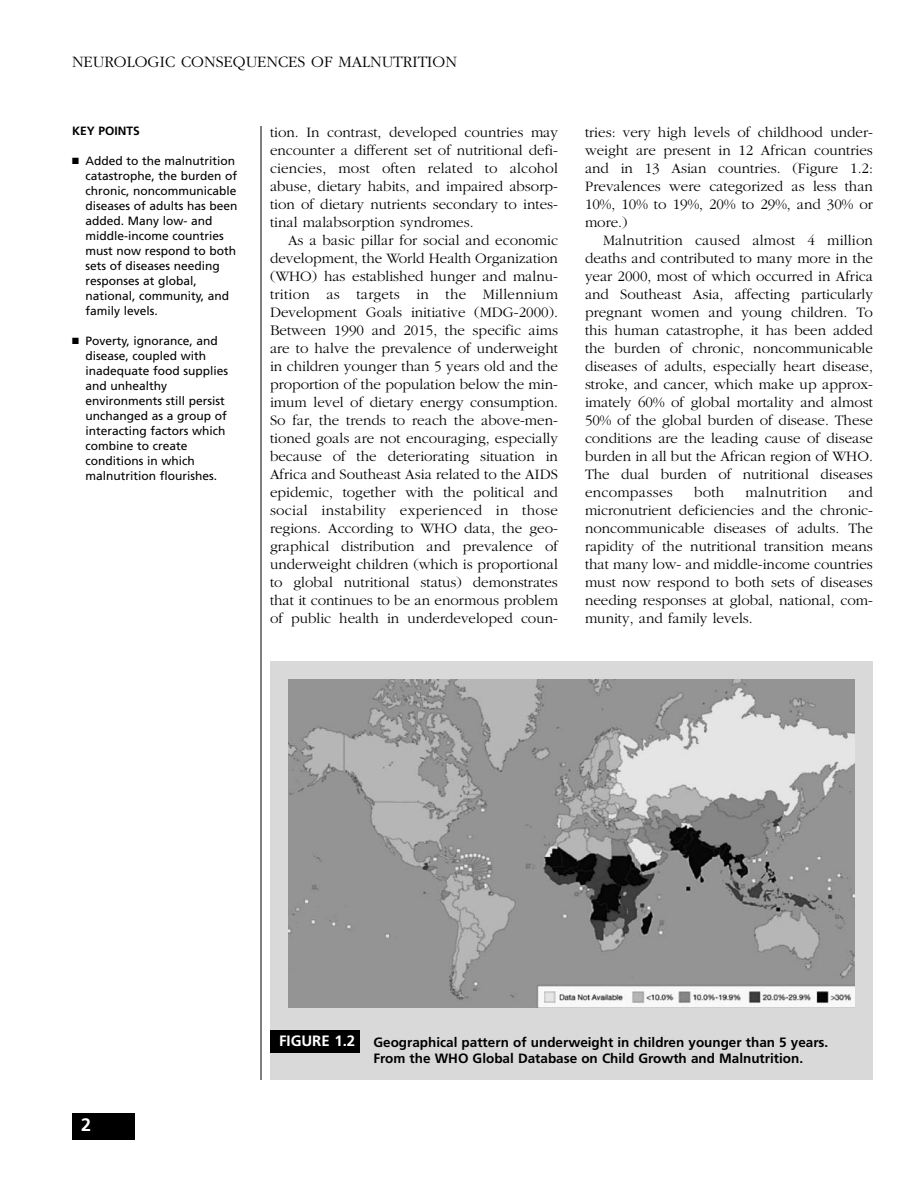
<style>
.page{position:relative;width:918px;height:1188px;background:#fff}
.page>*{position:absolute;margin:0;border:0;box-sizing:border-box;transform-origin:0 0}
.t1{font:700 18px "Frutiger";color:#fff}
.t2{font:300 16.5px "Garamond";color:#000}
.t3{font:300 15px/18px "Garamond";color:#000;text-align:justify}
.t4{font:300 15px "Garamond";letter-spacing:.02em;color:#000}
.t5{font:700 15px "Frutiger";color:#fff}
.t6{font:700 13.5px/16.5px "Frutiger";color:#000}
.t7{font:12px/15px "Frutiger";color:#000}
.t8{font:700 12px "Frutiger";color:#000}
</style>
<div class="page">
<hr style="left:261px;top:126px;width:1px;height:954px;background:#000">
<div style="left:72px;top:1113px;width:63px;height:27px;background:#000"></div>
<div style="left:270px;top:662px;width:603px;height:418px;background:#d9d9d9"></div>
<div style="left:270px;top:1030px;width:90px;height:23px;background:#000"></div>
<img style="left:288px;top:680px;width:567px;height:328px">
<p class="t2" style="left:72px;top:55px;width:386px">NEUROLOGIC CONSEQUENCES OF MALNUTRITION</p>
<p class="t8" style="left:72px;top:126px;width:69px">KEY POINTS</p>
<p class="t7" style="left:86px;top:154px;width:154px;text-indent:-14px">■ Added to the malnutrition catastrophe, the burden of chronic, noncommunicable diseases of adults has been added. Many low- and middle-income countries must now respond to both sets of diseases needing responses at global, national, community, and family levels.</p>
<p class="t7" style="left:86px;top:334px;width:144px;text-indent:-14px">■ Poverty, ignorance, and disease, coupled with inadequate food supplies and unhealthy environments still persist unchanged as a group of interacting factors which combine to create conditions in which malnutrition flourishes.</p>
<p class="t3" style="left:270px;top:124px;width:290px">tion. In contrast, developed countries may encounter a different set of nutritional defi&shy;ciencies, most often related to alcohol abuse, dietary habits, and impaired absorp&shy;tion of dietary nutrients secondary to intes&shy;tinal malabsorption syndromes.</p>
<p class="t3" style="left:270px;top:232px;width:290px;text-indent:18px">As a basic pillar for social and economic development, the World Health Organization (WHO) has established hunger and malnu&shy;trition as targets in the Millennium Development Goals initiative (MDG-2000).<br>Between 1990 and 2015, the specific aims are to halve the prevalence of underweight in children younger than 5 years old and the proportion of the population below the min&shy;imum level of dietary energy consumption.<br>So far, the trends to reach the above-men&shy;tioned goals are not encouraging, especially because of the deteriorating situation in Africa and Southeast Asia related to the AIDS epidemic, together with the political and social instability experienced in those regions. According to WHO data, the geo&shy;graphical distribution and prevalence of underweight children (which is proportional to global nutritional status) demonstrates that it continues to be an enormous problem of public health in underdeveloped coun-</p>
<p class="t3" style="left:585px;top:124px;width:290px">tries: very high levels of childhood under&shy;weight are present in 12 African countries and in 13 Asian countries. (Figure 1.2:<br>Prevalences were categorized as less than 10%, 10% to 19%, 20% to 29%, and 30% or more.)</p>
<p class="t3" style="left:585px;top:232px;width:290px;text-indent:18px">Malnutrition caused almost 4 million deaths and contributed to many more in the year 2000, most of which occurred in Africa and Southeast Asia, affecting particularly pregnant women and young children. To this human catastrophe, it has been added the burden of chronic, noncommunicable diseases of adults, especially heart disease, stroke, and cancer, which make up approx&shy;imately 60% of global mortality and almost 50% of the global burden of disease. These conditions are the leading cause of disease burden in all but the African region of WHO.<br>The dual burden of nutritional diseases encompasses</p>
<p class="t3" style="left:585px;top:484px;width:290px;text-indent:263px">and micronutrient deficiencies and the chronic&shy;noncommunicable diseases of adults. The rapidity of the nutritional transition means that many low- and middle-income countries must now respond to both sets of diseases needing responses at global, national, com&shy;munity, and family levels.</p>
<p class="t3" style="left:694px;top:484px;width:32px">both</p>
<p class="t4" style="left:746px;top:486px;width:83px">malnutrition</p>
<p class="t1" style="left:81px;top:1118px;width:12px">2</p>
<p class="t5" style="left:279px;top:1035px;width:78px">FIGURE 1.2</p>
<p class="t6" style="left:374px;top:1035px;width:456px">Geographical pattern of underweight in children younger than 5 years.<br>From the WHO Global Database on Child Growth and Malnutrition.</p>
</div>
